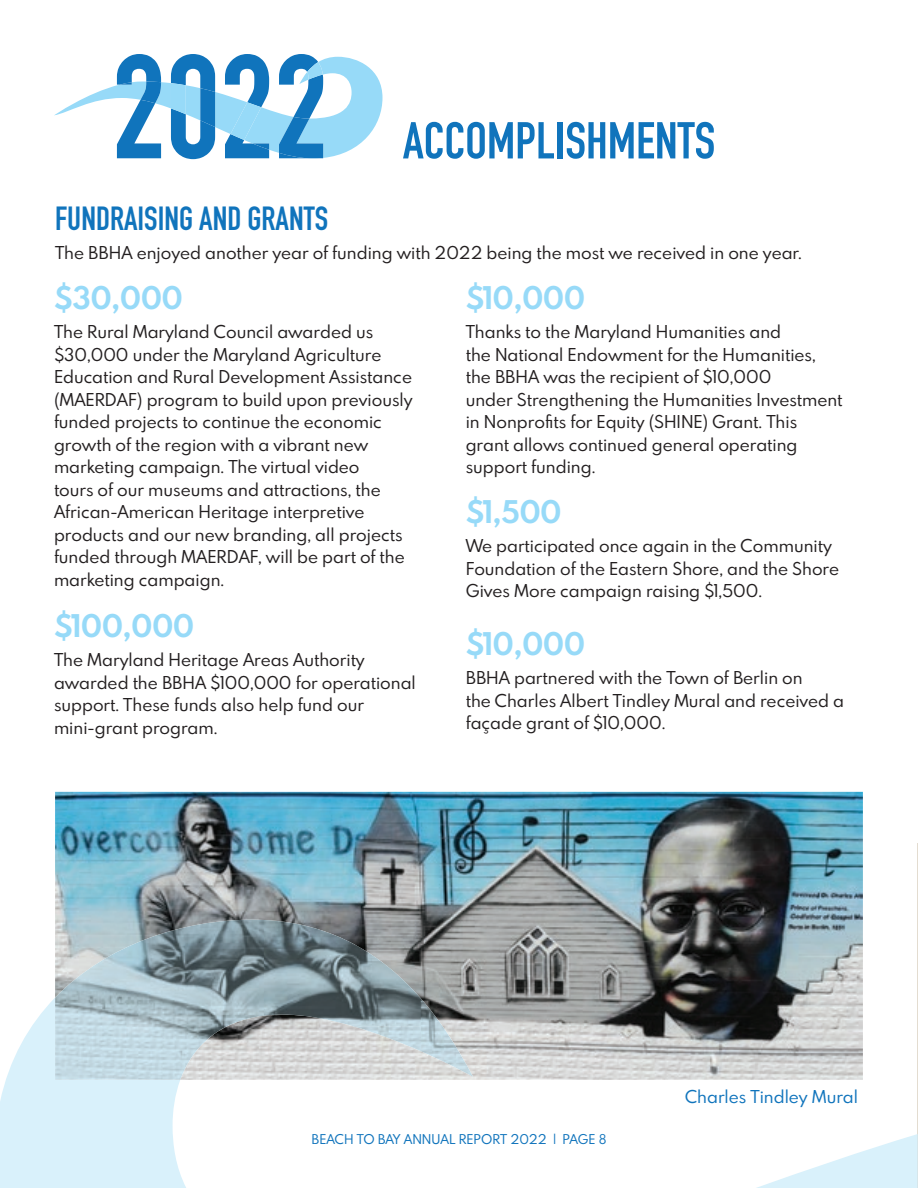
<style>
.page{position:relative;width:918px;height:1188px;background:#fff}
.page>*{position:absolute;margin:0;border:0;box-sizing:border-box;transform-origin:0 0}
.t1{font:700 51px "DIN Condensed";color:#1074bc}
.t2{font:700 33px "DIN Condensed";color:#1074bc}
.t3{font:700 27.75px "Spartan MB";color:#97daf8}
.t4{font:15.75px/22.5px "Spartan MB";color:#231f20}
.t5{font:15.75px "Spartan MB";color:#1074bc}
.t6{font:12px "Spartan MB";color:#1074bc}
</style>
<div class="page">
<hr style="left:917px;top:844px;width:1px;height:344px;background:#e3dcd0">
<svg style="left:54px;top:54px;width:328px;height:105px"></svg>
<img style="left:55px;top:792px;width:808px;height:288px">
<svg style="left:0;top:998px;width:186px;height:190px"></svg>
<img style="left:55px;top:920px;width:209px;height:160px">
<img style="left:264px;top:920px;width:157px;height:107px">
<img style="left:421px;top:998px;width:52px;height:79px">
<img style="left:353px;top:1026px;width:68px;height:25px">
<svg style="left:756px;top:1134px;width:162px;height:54px"></svg>
<h1 class="t1" style="left:403px;top:106px;width:314px">ACCOMPLISHMENTS</h1>
<h2 class="t2" style="left:55px;top:196px;width:275px">FUNDRAISING AND GRANTS</h2>
<p class="t4" style="left:55px;top:241px;width:748px">The BBHA enjoyed another year of funding with 2022 being the most we received in one year.</p>
<h3 class="t3" style="left:54px;top:277px;width:130px">$30,000</h3>
<p class="t4" style="left:54px;top:320px;width:360px">The Rural Maryland Council awarded us $30,000 under the Maryland Agriculture Education and Rural Development Assistance (MAERDAF) program to build upon previously funded projects to continue the economic growth of the region with a vibrant new marketing campaign. The virtual video<br>tours of our museums and attractions, the African-American Heritage interpretive products and our new branding, all projects funded through MAERDAF, will be part of the marketing campaign.</p>
<h3 class="t3" style="left:54px;top:605px;width:142px">$100,000</h3>
<p class="t4" style="left:54px;top:648px;width:363px">The Maryland Heritage Areas Authority awarded the BBHA $100,000 for operational support. These funds also help fund our mini-grant program.</p>
<h3 class="t3" style="left:466px;top:277px;width:121px">$10,000</h3>
<p class="t4" style="left:466px;top:320px;width:378px">Thanks to the Maryland Humanities and<br>the National Endowment for the Humanities, the BBHA was the recipient of $10,000<br>under Strengthening the Humanities Investment in Nonprofits for Equity (SHINE) Grant. This grant allows continued general operating support funding.</p>
<h3 class="t3" style="left:466px;top:491px;width:97px">$1,500</h3>
<p class="t4" style="left:466px;top:534px;width:375px">We participated once again in the Community<br>Foundation of the Eastern Shore, and the Shore<br>Gives More campaign raising $1,500.</p>
<h3 class="t3" style="left:466px;top:623px;width:121px">$10,000</h3>
<p class="t4" style="left:466px;top:666px;width:380px">BBHA partnered with the Town of Berlin on<br>the Charles Albert Tindley Mural and received a façade grant of $10,000.</p>
<p class="t5" style="left:685px;top:1085px;width:175px">Charles Tindley Mural</p>
<p class="t6" style="left:312px;top:1130px;width:296px">BEACH TO BAY ANNUAL REPORT 2022 | PAGE 8</p>
</div>
